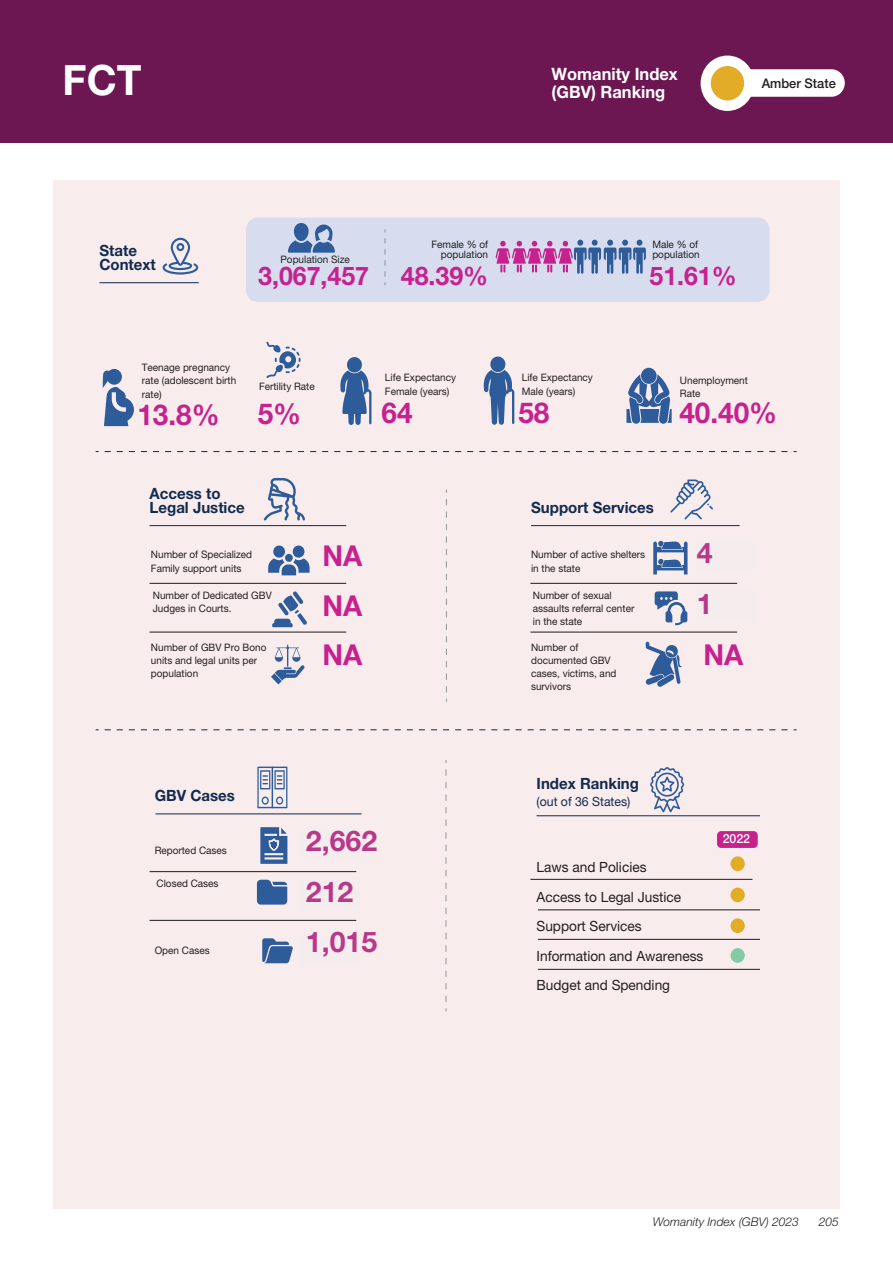
<style>
.page{position:relative;width:893px;height:1263px;background:#fff}
.page>*{position:absolute;margin:0;border:0;box-sizing:border-box;transform-origin:0 0}
.t1{font:700 41.85px "Helvetica Neue LT Pro";color:#fff}
.t2{font:700 28.8px/49.7px "Helvetica Neue LT Pro";color:#c7218e;text-align:justify}
.t3{font:700 28.5px "Helvetica Neue LT Pro";color:#b8398a}
.t4{font:700 25.65px "Helvetica Neue LT Pro";color:#c7218e}
.t5{font:700 17.1px/18.6px "Helvetica Neue LT Pro";color:#fff}
.t6{font:700 15.45px/13.4px "Helvetica Neue LT Pro";color:#122b4e}
.t7{font:700 15.45px "Helvetica Neue LT Pro";color:#132b4e}
.t8{font:14.1px/29.4px "Helvetica Neue LT Pro";color:#231f20}
.t9{font:500 13.35px "Helvetica Neue LT Pro";color:#221d1e}
.t10{font:12.75px "Helvetica Neue LT Pro";color:#132b4e}
.t11{font:500 12.75px "Helvetica Neue LT Pro";color:#fff}
.t12{font:italic 300 12px "Helvetica Neue LT Pro";color:#231f20}
.t13{font:10.35px/13.4px "Helvetica Neue LT Pro";color:#231f20}
</style>
<div class="page">
<div style="left:53px;top:181px;width:787px;height:1028px;background:#f8eced"></div>
<div style="left:246px;top:218px;width:523px;height:84px;background:#d7ddef;border-radius:12px"></div>
<div style="left:0;top:0;width:893px;height:143px;background:#6d1752"></div>
<hr style="left:99px;top:282px;width:100px;height:1px;background:#122b4e">
<svg style="left:105px;top:729px;width:692px;height:1px"></svg>
<svg style="left:105px;top:451px;width:692px;height:1px"></svg>
<svg style="left:446px;top:769px;width:1px;height:242px"></svg>
<svg style="left:446px;top:499px;width:1px;height:203px"></svg>
<hr style="left:150px;top:525px;width:196px;height:1px;background:#122b4e">
<hr style="left:150px;top:583px;width:196px;height:1px;background:#231f20">
<hr style="left:150px;top:632px;width:196px;height:1px;background:#231f20">
<svg style="left:268px;top:545px;width:42px;height:30px"></svg>
<svg style="left:272px;top:591px;width:35px;height:36px"></svg>
<svg style="left:271px;top:644px;width:33px;height:40px"></svg>
<svg style="left:264px;top:478px;width:41px;height:42px"></svg>
<hr style="left:530px;top:583px;width:207px;height:1px;background:#231f20">
<hr style="left:530px;top:632px;width:207px;height:1px;background:#231f20">
<hr style="left:531px;top:525px;width:209px;height:1px;background:#122b4e">
<svg style="left:670px;top:479px;width:43px;height:40px"></svg>
<svg style="left:653px;top:540px;width:34px;height:34px"></svg>
<svg style="left:645px;top:642px;width:37px;height:45px"></svg>
<svg style="left:655px;top:591px;width:32px;height:34px"></svg>
<hr style="left:150px;top:871px;width:206px;height:1px;background:#231f20">
<hr style="left:150px;top:920px;width:206px;height:1px;background:#231f20">
<hr style="left:156px;top:813px;width:205px;height:1px;background:#122b4e">
<svg style="left:260px;top:827px;width:27px;height:37px"></svg>
<svg style="left:262px;top:938px;width:31px;height:25px"></svg>
<svg style="left:257px;top:880px;width:30px;height:24px"></svg>
<svg style="left:257px;top:767px;width:30px;height:41px"></svg>
<svg style="left:163px;top:238px;width:35px;height:37px"></svg>
<svg style="left:103px;top:369px;width:31px;height:57px"></svg>
<svg style="left:266px;top:342px;width:34px;height:36px"></svg>
<svg style="left:626px;top:374px;width:46px;height:50px"></svg>
<div style="left:641px;top:368px;width:16px;height:16px;background:#2e5c9a;border-radius:50%"></div>
<svg style="left:294px;top:223px;width:15px;height:18px"></svg>
<svg style="left:288px;top:225px;width:47px;height:28px"></svg>
<svg style="left:385px;top:229px;width:1px;height:56px"></svg>
<svg style="left:495px;top:240px;width:151px;height:34px"></svg>
<svg style="left:484px;top:356px;width:30px;height:69px"></svg>
<svg style="left:340px;top:357px;width:31px;height:68px"></svg>
<div style="left:722px;top:69px;width:123px;height:28px;background:#fff;border-radius:14px"></div>
<div style="left:701px;top:56px;width:53px;height:55px;background:#fff;border-radius:50%"></div>
<div style="left:711px;top:66px;width:33px;height:34px;background:#e3ac26;border-radius:50%"></div>
<div style="left:717px;top:831px;width:41px;height:17px;background:#c7218e;border-radius:4px"></div>
<hr style="left:530px;top:879px;width:222px;height:1px;background:#231f20">
<hr style="left:538px;top:909px;width:222px;height:1px;background:#231f20">
<hr style="left:538px;top:939px;width:222px;height:1px;background:#231f20">
<hr style="left:538px;top:969px;width:222px;height:1px;background:#231f20">
<hr style="left:536px;top:815px;width:224px;height:1px;background:#122b4e">
<svg style="left:650px;top:767px;width:34px;height:45px"></svg>
<div style="left:730px;top:856px;width:15px;height:15px;background:#e3ac26;border-radius:50%"></div>
<div style="left:730px;top:887px;width:15px;height:15px;background:#e3ac26;border-radius:50%"></div>
<div style="left:730px;top:918px;width:15px;height:15px;background:#e3ac26;border-radius:50%"></div>
<div style="left:730px;top:948px;width:15px;height:15px;background:#81cba7;border-radius:50%"></div>
<p class="t1" style="left:63px;top:54px;width:80px">FCT</p>
<p class="t5" style="left:552px;top:64px;width:128px">Womanity Index (GBV) Ranking</p>
<p class="t9" style="left:762px;top:75px;width:76px">Amber State</p>
<p class="t6" style="left:99px;top:244px;width:58px">State<br>Context</p>
<p class="t13" style="left:280px;top:252px;width:71px">Population Size</p>
<p class="t4" style="left:258px;top:260px;width:112px">3,067,457</p>
<p class="t13" style="left:431px;top:239px;width:58px;line-height:10.4px;text-align:right">Female % of population</p>
<p class="t4" style="left:401px;top:260px;width:89px">48.39%</p>
<p class="t13" style="left:142px;top:360px;width:96px">Teenage pregnancy rate (adolescent birth rate)</p>
<p class="t2" style="left:137px;top:389px;width:84px">13.8%</p>
<p class="t13" style="left:259px;top:379px;width:57px">Fertility Rate</p>
<p class="t2" style="left:258px;top:388px;width:45px">5%</p>
<p class="t13" style="left:385px;top:371px;width:73px">Life Expectancy<br>Female (years)</p>
<p class="t2" style="left:381px;top:387px;width:33px">64</p>
<p class="t6" style="left:150px;top:487px;width:97px">Access to<br>Legal Justice</p>
<p class="t13" style="left:151px;top:548px;width:103px">Number of Specialized<br>Family support units</p>
<p class="t13" style="left:153px;top:588px;width:120px">Number of Dedicated GBV<br>Judges in Courts.</p>
<p class="t13" style="left:151px;top:640px;width:117px">Number of GBV Pro Bono units and legal units per population</p>
<p class="t2" style="left:322px;top:530px;width:41px">NA NA NA</p>
<p class="t13" style="left:652px;top:239px;width:49px;line-height:10.4px">Male % of population</p>
<p class="t13" style="left:522px;top:371px;width:73px">Life Expectancy<br>Male (years)</p>
<p class="t2" style="left:518px;top:387px;width:33px">58</p>
<p class="t4" style="left:649px;top:260px;width:89px">51.61%</p>
<p class="t13" style="left:680px;top:373px;width:69px">Unemployment<br>Rate</p>
<p class="t2" style="left:679px;top:387px;width:99px">40.40%</p>
<p class="t6" style="left:531px;top:500px;width:124px">Support Services</p>
<p class="t13" style="left:531px;top:548px;width:116px">Number of active shelters in the state</p>
<p class="t13" style="left:533px;top:588px;width:103px">Number of sexual assaults referral center in the state</p>
<p class="t13" style="left:531px;top:640px;width:87px">Number of documented GBV cases, victims, and survivors</p>
<p class="t3" style="left:697px;top:535px;width:17px">4</p>
<p class="t2" style="left:703px;top:530px;width:41px">NA NA NA</p>
<p class="t3" style="left:697px;top:586px;width:17px">1</p>
<p class="t6" style="left:155px;top:788px;width:82px">GBV Cases</p>
<p class="t7" style="left:537px;top:774px;width:104px">Index Ranking</p>
<p class="t10" style="left:537px;top:794px;width:95px">(out of 36 States)</p>
<p class="t13" style="left:155px;top:843px;width:74px">Reported Cases</p>
<p class="t13" style="left:157px;top:876px;width:64px">Closed Cases</p>
<p class="t13" style="left:155px;top:943px;width:57px">Open Cases</p>
<p class="t3" style="left:306px;top:823px;width:73px">2,662</p>
<p class="t11" style="left:723px;top:831px;width:29px">2022</p>
<p class="t2" style="left:307px;top:819px;width:43px">NA<br>NA</p>
<p class="t2" style="left:308px;top:922px;width:41px">NA</p>
<p class="t8" style="left:536px;top:852px;width:168px">Laws and Policies<br>Access to Legal Justice<br>Support Services<br>Information and Awareness<br>Budget and Spending</p>
<p class="t3" style="left:306px;top:874px;width:49px">212</p>
<p class="t3" style="left:306px;top:924px;width:73px">1,015</p>
<p class="t12" style="left:653px;top:1214px;width:148px">Womanity Index (GBV) 2023</p>
<p class="t12" style="left:819px;top:1214px;width:22px">205</p>
</div>
